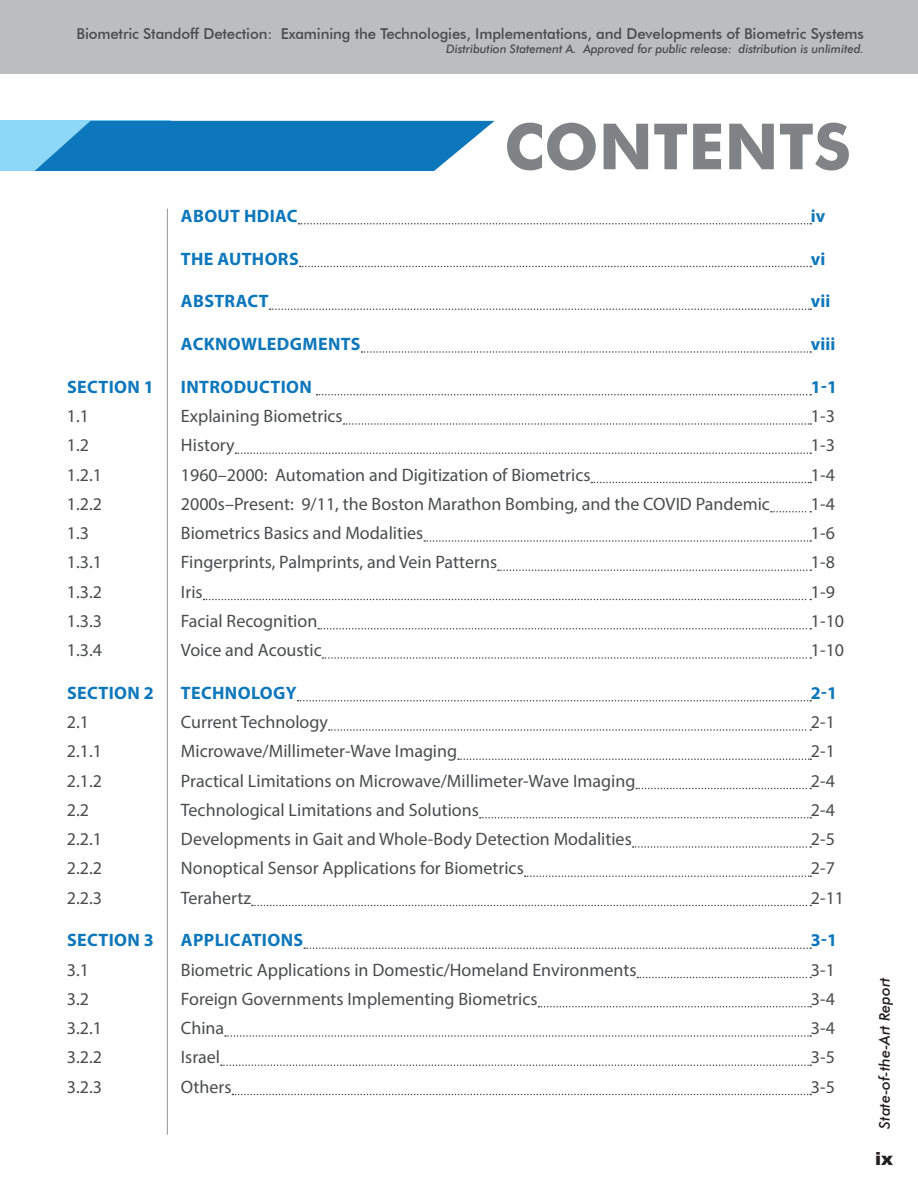
<style>
.page{position:relative;width:918px;height:1188px;background:#fff}
.page>*{position:absolute;margin:0;border:0;box-sizing:border-box;transform-origin:0 0}
.t1{font:700 63.75px "Futura BT";color:#808285}
.t2{font:18px "Myriad Pro";color:#4b4c4d}
.t3{font:700 18px "Myriad Pro";letter-spacing:.02em;color:#0d77bc}
.t4{font:900 18px "Arial";color:#231f20}
.t5{font:500 15px "Futura BT";letter-spacing:-.01em;color:#4b4c4d}
.t6{font:italic 500 15px "Futura BT";color:#231f20}
.t7{font:italic 500 12px "Futura BT";letter-spacing:-.01em;color:#4b4c4d}
</style>
<div class="page">
<div style="left:0;top:0;width:918px;height:74px;background:#bcbdc0"></div>
<div style="left:0;top:121px;width:171px;height:50px;background:#8dd7f7"></div>
<svg style="left:35px;top:121px;width:460px;height:50px;background:#2485c3"></svg>
<svg style="left:299px;top:223px;width:512px;height:1px"></svg>
<svg style="left:300px;top:266px;width:511px;height:1px"></svg>
<svg style="left:270px;top:308px;width:541px;height:2px"></svg>
<svg style="left:362px;top:351px;width:449px;height:2px"></svg>
<svg style="left:316px;top:394px;width:495px;height:1px"></svg>
<svg style="left:344px;top:423px;width:467px;height:2px"></svg>
<svg style="left:236px;top:452px;width:575px;height:2px"></svg>
<svg style="left:591px;top:482px;width:220px;height:1px"></svg>
<svg style="left:771px;top:511px;width:40px;height:1px"></svg>
<svg style="left:424px;top:540px;width:387px;height:2px"></svg>
<svg style="left:498px;top:569px;width:313px;height:2px"></svg>
<svg style="left:203px;top:599px;width:608px;height:1px"></svg>
<svg style="left:318px;top:628px;width:493px;height:1px"></svg>
<svg style="left:323px;top:657px;width:488px;height:2px"></svg>
<svg style="left:298px;top:700px;width:513px;height:1px"></svg>
<svg style="left:329px;top:729px;width:482px;height:2px"></svg>
<svg style="left:458px;top:758px;width:353px;height:2px"></svg>
<svg style="left:636px;top:788px;width:175px;height:1px"></svg>
<svg style="left:480px;top:817px;width:331px;height:1px"></svg>
<svg style="left:633px;top:846px;width:178px;height:2px"></svg>
<svg style="left:525px;top:875px;width:286px;height:2px"></svg>
<svg style="left:252px;top:905px;width:559px;height:1px"></svg>
<svg style="left:304px;top:947px;width:507px;height:2px"></svg>
<svg style="left:637px;top:977px;width:174px;height:1px"></svg>
<svg style="left:538px;top:1006px;width:273px;height:1px"></svg>
<svg style="left:225px;top:1035px;width:586px;height:2px"></svg>
<svg style="left:221px;top:1064px;width:590px;height:2px"></svg>
<svg style="left:232px;top:1094px;width:579px;height:1px"></svg>
<hr style="left:167px;top:209px;width:1px;height:926px;background:#939598">
<p class="t5" style="left:77px;top:25px;width:789px">Biometric Standoff Detection: Examining the Technologies, Implementations, and Developments of Biometric Systems</p>
<p class="t7" style="left:446px;top:41px;width:419px">Distribution Statement A. Approved for public release: distribution is unlimited.</p>
<h1 class="t1" style="left:504px;top:108px;width:348px">CONTENTS</h1>
<p class="t3" style="left:181px;top:204px;width:118px">ABOUT HDIAC</p>
<p class="t3" style="left:811px;top:204px;width:16px">iv</p>
<p class="t3" style="left:181px;top:247px;width:119px">THE AUTHORS</p>
<p class="t3" style="left:811px;top:247px;width:16px">vi</p>
<p class="t3" style="left:181px;top:290px;width:89px">ABSTRACT</p>
<p class="t3" style="left:811px;top:290px;width:21px">vii</p>
<p class="t3" style="left:181px;top:332px;width:181px">ACKNOWLEDGMENTS</p>
<p class="t3" style="left:811px;top:332px;width:26px">viii</p>
<p class="t3" style="left:67px;top:375px;width:88px">SECTION 1</p>
<p class="t3" style="left:181px;top:375px;width:132px">INTRODUCTION</p>
<p class="t3" style="left:811px;top:375px;width:28px">1-1</p>
<p class="t2" style="left:67px;top:405px;width:24px">1.1</p>
<p class="t2" style="left:181px;top:405px;width:163px">Explaining Biometrics</p>
<p class="t2" style="left:811px;top:405px;width:25px">1-3</p>
<p class="t2" style="left:67px;top:434px;width:24px">1.2</p>
<p class="t2" style="left:181px;top:434px;width:55px">History</p>
<p class="t2" style="left:811px;top:434px;width:25px">1-3</p>
<p class="t2" style="left:67px;top:464px;width:37px">1.2.1</p>
<p class="t2" style="left:181px;top:464px;width:411px">1960–2000: Automation and Digitization of Biometrics</p>
<p class="t2" style="left:811px;top:464px;width:25px">1-4</p>
<p class="t2" style="left:67px;top:493px;width:37px">1.2.2</p>
<p class="t2" style="left:181px;top:493px;width:591px">2000s–Present: 9/11, the Boston Marathon Bombing, and the COVID Pandemic</p>
<p class="t2" style="left:811px;top:493px;width:25px">1-4</p>
<p class="t2" style="left:67px;top:522px;width:24px">1.3</p>
<p class="t2" style="left:181px;top:522px;width:244px">Biometrics Basics and Modalities</p>
<p class="t2" style="left:811px;top:522px;width:25px">1-6</p>
<p class="t2" style="left:67px;top:551px;width:37px">1.3.1</p>
<p class="t2" style="left:181px;top:551px;width:318px">Fingerprints, Palmprints, and Vein Patterns</p>
<p class="t2" style="left:811px;top:551px;width:25px">1-8</p>
<p class="t2" style="left:67px;top:581px;width:37px">1.3.2</p>
<p class="t2" style="left:181px;top:581px;width:23px">Iris</p>
<p class="t2" style="left:811px;top:581px;width:25px">1-9</p>
<p class="t2" style="left:67px;top:610px;width:37px">1.3.3</p>
<p class="t2" style="left:181px;top:610px;width:138px">Facial Recognition</p>
<p class="t2" style="left:811px;top:610px;width:35px">1-10</p>
<p class="t2" style="left:67px;top:639px;width:37px">1.3.4</p>
<p class="t2" style="left:181px;top:639px;width:142px">Voice and Acoustic</p>
<p class="t2" style="left:811px;top:639px;width:35px">1-10</p>
<p class="t3" style="left:67px;top:681px;width:88px">SECTION 2</p>
<p class="t3" style="left:181px;top:681px;width:117px">TECHNOLOGY</p>
<p class="t3" style="left:811px;top:681px;width:28px">2-1</p>
<p class="t2" style="left:67px;top:711px;width:24px">2.1</p>
<p class="t2" style="left:181px;top:711px;width:149px">Current Technology</p>
<p class="t2" style="left:811px;top:711px;width:25px">2-1</p>
<p class="t2" style="left:67px;top:740px;width:37px">2.1.1</p>
<p class="t2" style="left:181px;top:740px;width:278px">Microwave/Millimeter-Wave Imaging</p>
<p class="t2" style="left:811px;top:740px;width:25px">2-1</p>
<p class="t2" style="left:67px;top:770px;width:37px">2.1.2</p>
<p class="t2" style="left:181px;top:770px;width:456px">Practical Limitations on Microwave/Millimeter-Wave Imaging</p>
<p class="t2" style="left:811px;top:770px;width:25px">2-4</p>
<p class="t2" style="left:67px;top:799px;width:24px">2.2</p>
<p class="t2" style="left:181px;top:799px;width:300px">Technological Limitations and Solutions</p>
<p class="t2" style="left:811px;top:799px;width:25px">2-4</p>
<p class="t2" style="left:67px;top:828px;width:37px">2.2.1</p>
<p class="t2" style="left:181px;top:828px;width:452px">Developments in Gait and Whole-Body Detection Modalities</p>
<p class="t2" style="left:811px;top:828px;width:25px">2-5</p>
<p class="t2" style="left:67px;top:857px;width:37px">2.2.2</p>
<p class="t2" style="left:181px;top:857px;width:344px">Nonoptical Sensor Applications for Biometrics</p>
<p class="t2" style="left:811px;top:857px;width:25px">2-7</p>
<p class="t2" style="left:67px;top:887px;width:37px">2.2.3</p>
<p class="t2" style="left:181px;top:887px;width:72px">Terahertz</p>
<p class="t2" style="left:811px;top:887px;width:35px">2-11</p>
<p class="t3" style="left:67px;top:929px;width:88px">SECTION 3</p>
<p class="t3" style="left:181px;top:929px;width:124px">APPLICATIONS</p>
<p class="t3" style="left:811px;top:929px;width:28px">3-1</p>
<p class="t2" style="left:67px;top:959px;width:24px">3.1</p>
<p class="t2" style="left:181px;top:959px;width:457px">Biometric Applications in Domestic/Homeland Environments</p>
<p class="t2" style="left:811px;top:959px;width:25px">3-1</p>
<p class="t2" style="left:67px;top:988px;width:24px">3.2</p>
<p class="t2" style="left:181px;top:988px;width:358px">Foreign Governments Implementing Biometrics</p>
<p class="t2" style="left:811px;top:988px;width:25px">3-4</p>
<p class="t2" style="left:67px;top:1017px;width:37px">3.2.1</p>
<p class="t2" style="left:181px;top:1017px;width:45px">China</p>
<p class="t2" style="left:811px;top:1017px;width:25px">3-4</p>
<p class="t2" style="left:67px;top:1046px;width:37px">3.2.2</p>
<p class="t2" style="left:181px;top:1046px;width:41px">Israel</p>
<p class="t2" style="left:811px;top:1046px;width:25px">3-5</p>
<p class="t2" style="left:67px;top:1076px;width:37px">3.2.3</p>
<p class="t2" style="left:181px;top:1076px;width:52px">Others</p>
<p class="t2" style="left:811px;top:1076px;width:25px">3-5</p>
<p class="t6" style="left:875px;top:1129px;width:153px;rotate:-90deg">State-of-the-Art Report</p>
<p class="t4" style="left:875px;top:1145px;width:19px">ix</p>
</div>
